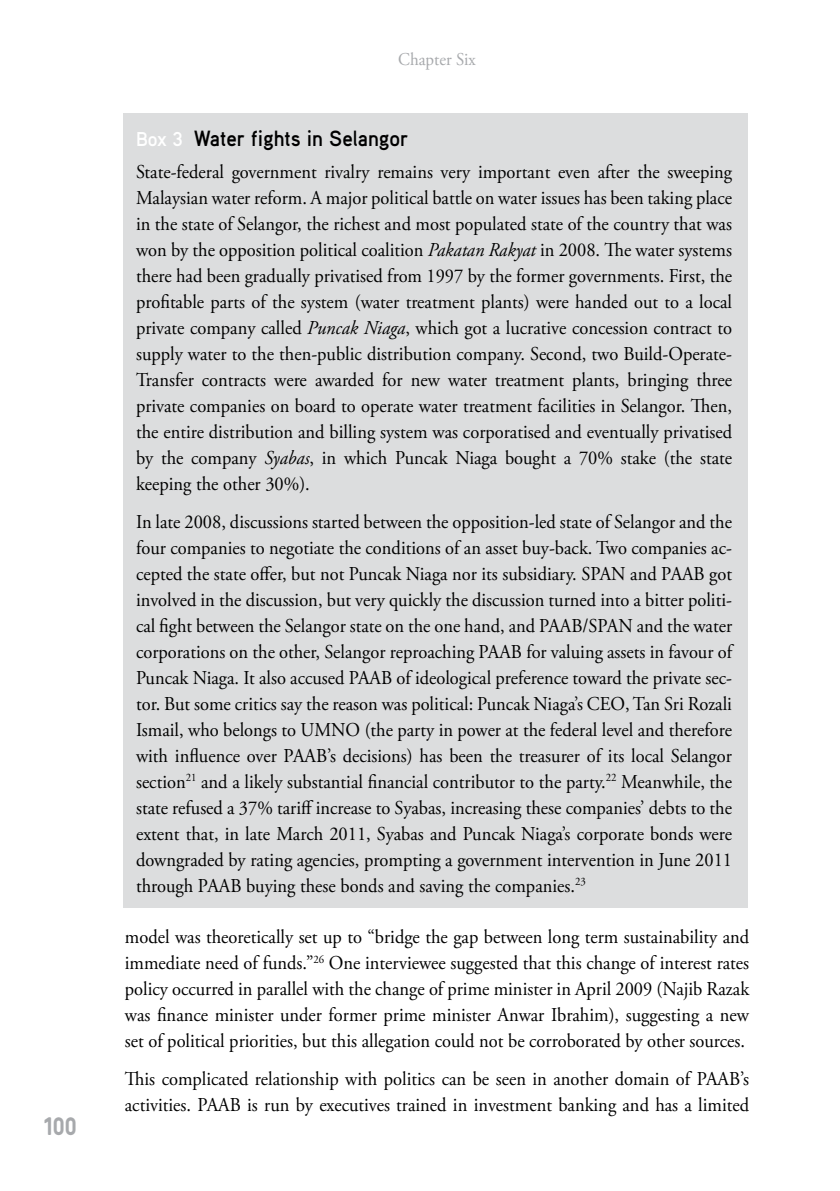
<style>
.page{position:relative;width:840px;height:1191px;background:#fff}
.page>*{position:absolute;margin:0;border:0;box-sizing:border-box;transform-origin:0 0}
.t1{font:24px "PTF NORDIC Round";color:#a7a9ac;scale:.94 1}
.t2{font:700 22px "Aaux Pro";color:#000;scale:.94 1}
.t3{font:19.6px/26px "Adobe Garamond Pro";color:#000;text-align:justify;scale:.94 1}
.t4{font:18px "Adobe Garamond Pro";color:#a7a9ac;scale:.94 1}
.s1{font-size:20px;color:#fff}
.s2{font-style:italic}
</style>
<div class="page">
<div style="left:123px;top:113px;width:624px;height:795px;background:#dcddde"></div>
<p class="t1" style="left:43px;top:1114px;width:37px">100</p>
<p class="t4" style="left:398px;top:48px;width:84px">Chapter Six</p>
<p class="t2" style="left:136px;top:125px;width:291px"><span class="s1">Box 3</span> Water fights in Selangor</p>
<p class="t3" style="left:136px;top:159px;width:635px">State-federal government rivalry remains very important even after the sweeping Malaysian water reform. A major political battle on water issues has been taking place in the state of Selangor, the richest and most populated state of the country that was won by the opposition political coalition <span class="s2">Pakatan Rakyat</span> in 2008. The water systems there had been gradually privatised from 1997 by the former governments. First, the profitable parts of the system (water treatment plants) were handed out to a local private company called <span class="s2">Puncak Niaga</span>, which got a lucrative concession contract to supply water to the then-public distribution company. Second, two Build-Operate-Transfer contracts were awarded for new water treatment plants, bringing three private companies on board to operate water treatment facilities in Selangor. Then, the entire distribution and billing system was corporatised and eventually privatised by the company <span class="s2">Syabas</span>, in which Puncak Niaga bought a 70% stake (the state keeping the other 30%).</p>
<p class="t3" style="left:136px;top:509px;width:635px">In late 2008, discussions started between the opposition-led state of Selangor and the four companies to negotiate the conditions of an asset buy-back. Two companies ac&shy;cepted the state offer, but not Puncak Niaga nor its subsidiary. SPAN and PAAB got involved in the discussion, but very quickly the discussion turned into a bitter politi&shy;cal fight between the Selangor state on the one hand, and PAAB/SPAN and the water corporations on the other, Selangor reproaching PAAB for valuing assets in favour of Puncak Niaga. It also accused PAAB of ideological preference toward the private sec&shy;tor. But some critics say the reason was political: Puncak Niaga’s CEO, Tan Sri Rozali Ismail, who belongs to UMNO (the party in power at the federal level and therefore with influence over PAAB’s decisions) has been the treasurer of its local Selangor section<sup>21</sup> and a likely substantial financial contributor to the party.<sup>22</sup> Meanwhile, the state refused a 37% tariff increase to Syabas, increasing these companies’ debts to the extent that, in late March 2011, Syabas and Puncak Niaga’s corporate bonds were downgraded by rating agencies, prompting a government intervention in June 2011 through PAAB buying these bonds and saving the companies.<sup>23</sup></p>
<p class="t3" style="left:125px;top:925px;width:665px">model was theoretically set up to “bridge the gap between long term sustainability and immediate need of funds.”<sup>26</sup> One interviewee suggested that this change of interest rates policy occurred in parallel with the change of prime minister in April 2009 (Najib Razak was finance minister under former prime minister Anwar Ibrahim), suggesting a new set of political priorities, but this allegation could not be corroborated by other sources.</p>
<p class="t3" style="left:125px;top:1066px;width:665px">This complicated relationship with politics can be seen in another domain of PAAB’s activities. PAAB is run by executives trained in investment banking and has a limited</p>
</div>
